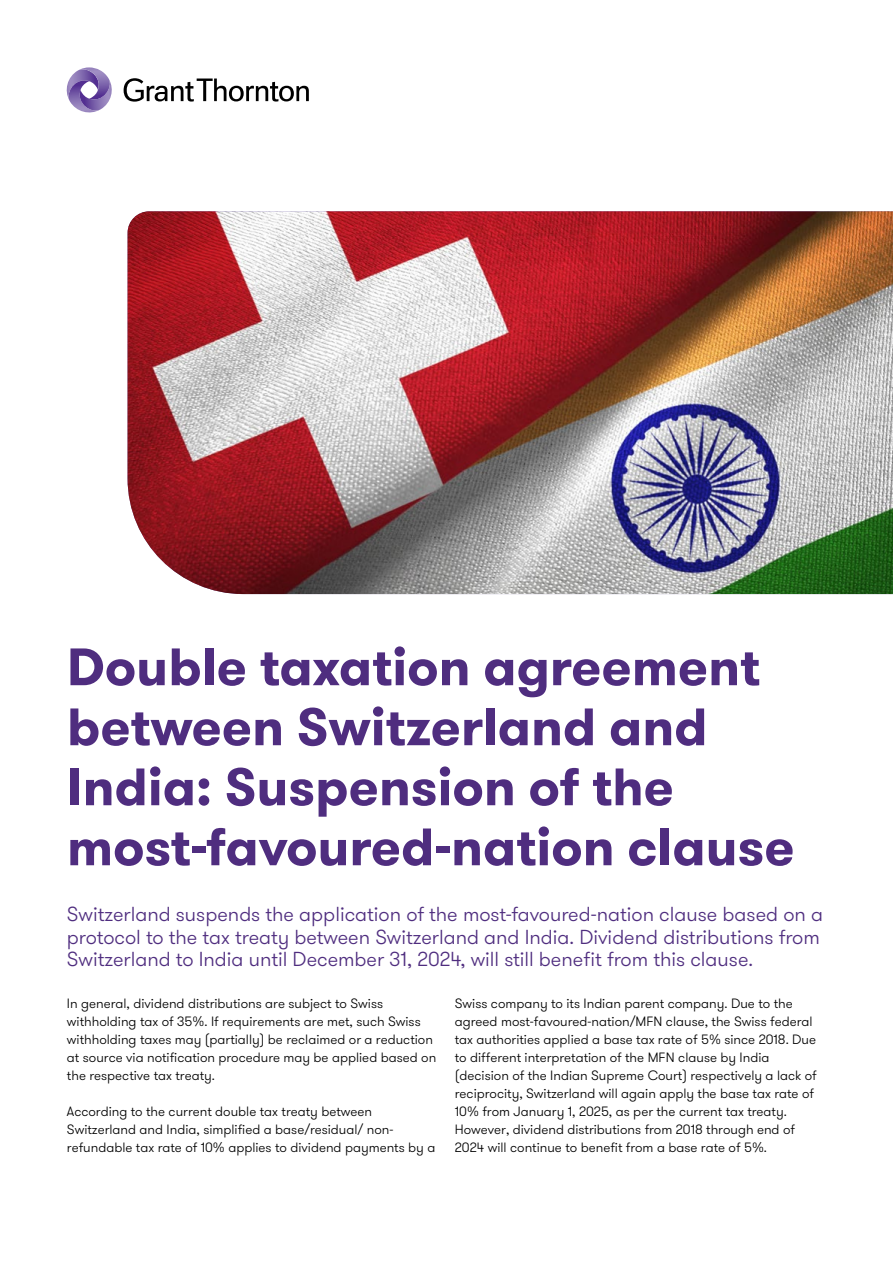
<style>
.page{position:relative;width:893px;height:1263px;background:#fff}
.page>*{position:absolute;margin:0;border:0;box-sizing:border-box;transform-origin:0 0}
.t1{font:700 52.5px/60px "GT Walsheim Pro";color:#4f2d7f}
.t2{font:300 20.25px/22.5px "GT Walsheim Pro";color:#4f2d7f}
.t3{font:300 13.5px/18px "GT Walsheim Pro";color:#000}
</style>
<div class="page">
<svg style="left:124px;top:78px;width:185px;height:24px"></svg>
<svg style="left:66px;top:67px;width:46px;height:46px"></svg>
<img style="left:128px;top:211px;width:765px;height:383px">
<h1 class="t1" style="left:67px;top:637px;width:729px">Double taxation agreement between Switzerland and<br>India: Suspension of the most-favoured-nation clause</h1>
<p class="t2" style="left:67px;top:903px;width:758px">Switzerland suspends the application of the most-favoured-nation clause based on a protocol to the tax treaty between Switzerland and India. Dividend distributions from<br>Switzerland to India until December 31, 2024, will still benefit from this clause.</p>
<p class="t3" style="left:67px;top:995px;width:371px">In general, dividend distributions are subject to Swiss withholding tax of 35%. If requirements are met, such Swiss withholding taxes may (partially) be reclaimed or a reduction at source via notification procedure may be applied based on the respective tax treaty.</p>
<p class="t3" style="left:67px;top:1103px;width:370px">According to the current double tax treaty between<br>Switzerland and India, simplified a base/residual/ non&shy;refundable tax rate of 10% applies to dividend payments by a</p>
<p class="t3" style="left:455px;top:995px;width:363px">Swiss company to its Indian parent company. Due to the agreed most-favoured-nation/MFN clause, the Swiss federal tax authorities applied a base tax rate of 5% since 2018. Due to different interpretation of the MFN clause by India (decision of the Indian Supreme Court) respectively a lack of reciprocity, Switzerland will again apply the base tax rate of 10% from January 1, 2025, as per the current tax treaty.<br>However, dividend distributions from 2018 through end of 2024 will continue to benefit from a base rate of 5%.</p>
</div>
